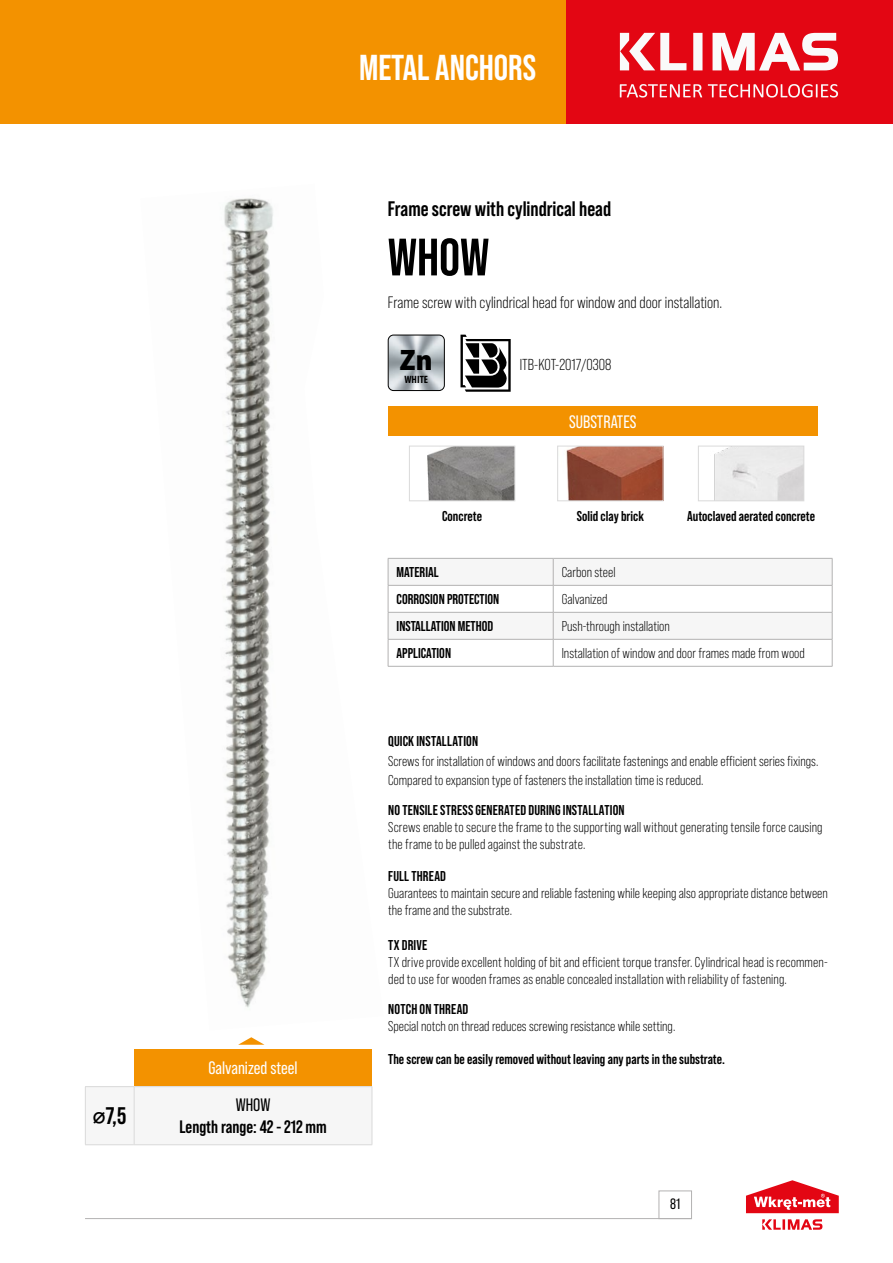
<style>
.page{position:relative;width:893px;height:1263px;background:#fff}
.page>*{position:absolute;margin:0;border:0;box-sizing:border-box;transform-origin:0 0}
.t1{font:700 52.5px "Bebas Neue Pro";color:#000}
.t2{font:700 36px "Bebas Neue Pro";color:#fff}
.t3{font:900 semi-condensed 29.7px "Myriad Pro";color:#000}
.t4{font:700 24px "Bebas Neue Pro";color:#000}
.t5{font:700 21px "Bebas Neue Pro";color:#000}
.t6{font:18px "Bebas Neue Pro";color:#fff}
.t7{font:700 18px "Bebas Neue Pro";color:#000}
.t8{font:18px "Bebas Neue Pro";color:#000}
.t9{font:16.5px "Bebas Neue Pro";color:#000}
.t10{font:15.9px "Bebas Neue Pro";color:#000}
.t11{font:15px "Bebas Neue Pro";color:#000}
.t12{font:14.25px/17.1px "Bebas Neue Pro";color:#000}
.t13{font:700 14.25px "Bebas Neue Pro";color:#000}
.t14{font:700 condensed 10.65px "Myriad Pro";color:#000}
.s1{font-size:18px}
</style>
<div class="page">
<div style="left:659px;top:1191px;width:33px;height:28px;background:#fff;border:1px solid #b3b2b2"></div>
<hr style="left:85px;top:1218px;width:607px;height:1px;background:#b3b2b2">
<svg style="left:762px;top:1219px;width:60px;height:11px"></svg>
<svg style="left:746px;top:1180px;width:93px;height:33px"></svg>
<div style="left:0;top:0;width:566px;height:124px;background:#f39200"></div>
<div style="left:566px;top:0;width:327px;height:124px;background:#e30613"></div>
<svg style="left:693px;top:33px;width:9px;height:37px"></svg>
<svg style="left:620px;top:33px;width:66px;height:37px"></svg>
<svg style="left:712px;top:33px;width:126px;height:38px"></svg>
<svg style="left:620px;top:84px;width:82px;height:14px"></svg>
<svg style="left:708px;top:84px;width:130px;height:14px"></svg>
<img style="left:224px;top:198px;width:49px;height:810px">
<svg style="left:388px;top:558px;width:445px;height:108px"></svg>
<hr style="left:388px;top:666px;width:165px;height:1px;background:#b3b2b2">
<hr style="left:553px;top:666px;width:279px;height:1px;background:#b3b2b2">
<div style="left:388px;top:406px;width:430px;height:30px;background:#f39200"></div>
<svg style="left:409px;top:445px;width:396px;height:57px"></svg>
<img style="left:411px;top:448px;width:102px;height:51px">
<div style="left:409px;top:446px;width:106px;height:55px;border:1px solid #dadada"></div>
<img style="left:559px;top:448px;width:102px;height:51px">
<div style="left:557px;top:446px;width:106px;height:55px;border:1px solid #dadada"></div>
<img style="left:700px;top:448px;width:102px;height:51px">
<div style="left:698px;top:446px;width:106px;height:55px;border:1px solid #dadada"></div>
<svg style="left:460px;top:335px;width:51px;height:57px"></svg>
<div style="left:134px;top:1049px;width:238px;height:38px;background:#f39200"></div>
<div style="left:85px;top:1087px;width:49px;height:58px;background:#f6f6f6"></div>
<div style="left:134px;top:1087px;width:238px;height:58px;background:#f6f6f6"></div>
<hr style="left:85px;top:1087px;width:1px;height:57px;background:#dadada">
<hr style="left:85px;top:1086px;width:49px;height:1px;background:#dadada">
<hr style="left:85px;top:1144px;width:49px;height:1px;background:#dadada">
<hr style="left:134px;top:1086px;width:238px;height:1px;background:#dadada">
<hr style="left:134px;top:1087px;width:1px;height:57px;background:#dadada">
<hr style="left:372px;top:1087px;width:1px;height:57px;background:#dadada">
<hr style="left:134px;top:1144px;width:238px;height:1px;background:#dadada">
<svg style="left:238px;top:1037px;width:26px;height:8px"></svg>
<img style="left:389px;top:335px;width:55px;height:56px">
<div style="left:388px;top:335px;width:57px;height:56px;border:1px solid #000;border-radius:5px"></div>
<h3 class="t4" style="left:93px;top:1102px;width:35px"><span class="s1">∅</span>7,5</h3>
<h2 class="t2" style="left:359px;top:47px;width:179px">METAL ANCHORS</h2>
<p class="t6" style="left:208px;top:1058px;width:91px">Galvanized steel</p>
<p class="t8" style="left:236px;top:1095px;width:36px">WHOW</p>
<p class="t7" style="left:179px;top:1116px;width:149px">Length range: 42 - 212 mm</p>
<h3 class="t5" style="left:388px;top:197px;width:225px">Frame screw with cylindrical head</h3>
<h1 class="t1" style="left:388px;top:227px;width:103px">WHOW</h1>
<p class="t9" style="left:388px;top:293px;width:336px">Frame screw with cylindrical head for window and door installation.</p>
<h3 class="t3" style="left:400px;top:340px;width:34px">Zn</h3>
<p class="t14" style="left:404px;top:373px;width:25px">WHITE</p>
<p class="t10" style="left:520px;top:356px;width:93px">ITB-KOT-2017/0308</p>
<p class="t6" style="left:569px;top:411px;width:69px">SUBSTRATES</p>
<p class="t13" style="left:442px;top:508px;width:41px">Concrete</p>
<p class="t13" style="left:577px;top:508px;width:69px">Solid clay brick</p>
<p class="t13" style="left:687px;top:508px;width:129px">Autoclaved aerated concrete</p>
<p class="t13" style="left:397px;top:564px;width:44px">MATERIAL</p>
<p class="t12" style="left:562px;top:563px;width:55px">Carbon steel</p>
<p class="t13" style="left:397px;top:591px;width:104px">CORROSION PROTECTION</p>
<p class="t12" style="left:562px;top:590px;width:47px">Galvanized</p>
<p class="t13" style="left:397px;top:618px;width:98px">INSTALLATION METHOD</p>
<p class="t12" style="left:562px;top:617px;width:110px">Push-through installation</p>
<p class="t13" style="left:397px;top:645px;width:56px">APPLICATION</p>
<p class="t12" style="left:562px;top:644px;width:245px">Installation of window and door frames made from wood</p>
<p class="t13" style="left:388px;top:733px;width:91px">QUICK INSTALLATION</p>
<p class="t12" style="left:388px;top:751px;width:432px;line-height:19.5px">Screws for installation of windows and doors facilitate fastenings and enable efficient series fixings.<br>Compared to expansion type of fasteners the installation time is reduced.</p>
<p class="t13" style="left:388px;top:802px;width:238px">NO TENSILE STRESS GENERATED DURING INSTALLATION</p>
<p class="t12" style="left:388px;top:819px;width:436px">Screws enable to secure the frame to the supporting wall without generating tensile force causing the frame to be pulled against the substrate.</p>
<p class="t13" style="left:388px;top:868px;width:59px">FULL THREAD</p>
<p class="t12" style="left:388px;top:885px;width:441px">Guarantees to maintain secure and reliable fastening while keeping also appropriate distance between the frame and the substrate.</p>
<p class="t13" style="left:388px;top:937px;width:41px">TX DRIVE</p>
<p class="t12" style="left:388px;top:953px;width:441px">TX drive provide excellent holding of bit and efficient torque transfer. Cylindrical head is recommen&shy;ded to use for wooden frames as enable concealed installation with reliability of fastening.</p>
<p class="t13" style="left:388px;top:1000px;width:82px">NOTCH ON THREAD</p>
<p class="t12" style="left:388px;top:1017px;width:289px">Special notch on thread reduces screwing resistance while setting.</p>
<p class="t13" style="left:388px;top:1051px;width:338px">The screw can be easily removed without leaving any parts in the substrate.</p>
<p class="t11" style="left:670px;top:1195px;width:12px">81</p>
</div>
